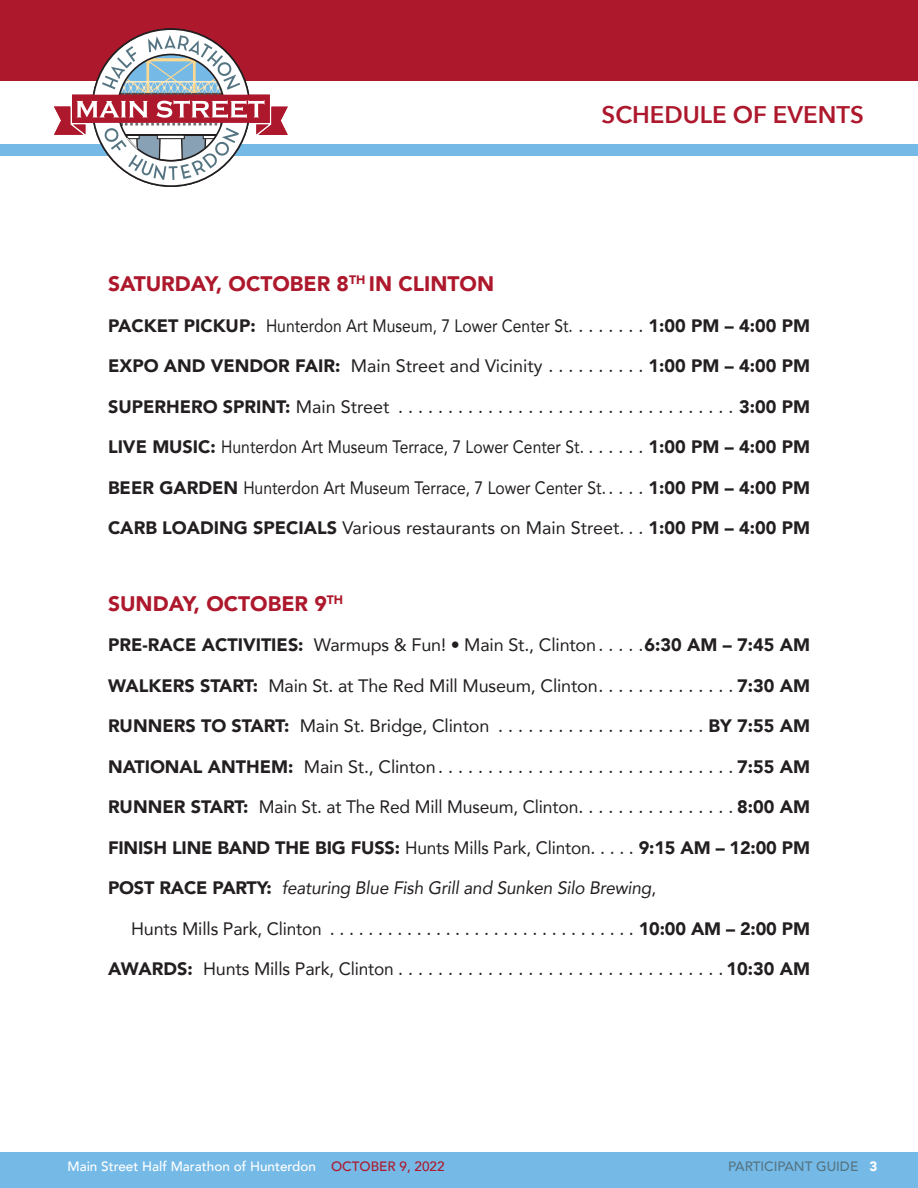
<style>
.page{position:relative;width:918px;height:1188px;background:#fff}
.page>*{position:absolute;margin:0;border:0;box-sizing:border-box;transform-origin:0 0}
.t1{font:600 24px "Avenir Next";color:#ad182c}
.t2{font:900 21px "Avenir";color:#ad182c}
.t3{font:18px "Avenir";letter-spacing:-.01em;color:#231f20}
.t4{font:18px "Avenir";letter-spacing:-.01em;color:#231f20;scale:.87 1}
.t5{font:900 18px "Avenir";color:#231f20}
.t6{font:italic 18px "Avenir";letter-spacing:-.01em;color:#231f20;scale:.96 1}
.t7{font:500 13.5px "Avenir";color:#fff}
.t8{font:500 13.5px "Avenir";color:#557482}
.s1{font-weight:900}
.s2{font-weight:400}
.s3{font-weight:900;font-style:normal}
.s4{font-style:normal}
.s5{color:#ad182c}
.s6{font-weight:900;color:#fff}
</style>
<div class="page">
<div style="left:0;top:144px;width:918px;height:12px;background:#75bae7"></div>
<div style="left:0;top:0;width:918px;height:81px;background:#ad182c"></div>
<div style="left:0;top:1152px;width:918px;height:36px;background:#75bae7"></div>
<svg style="left:54px;top:35px;width:234px;height:152px"></svg>
<p class="t1" style="left:602px;top:94px;width:264px">SCHEDULE OF EVENTS</p>
<p class="t2" style="left:108px;top:266px;width:388px">SATURDAY, OCTOBER 8<sup>TH</sup> IN CLINTON</p>
<p class="t4" style="left:108px;top:311px;width:808px"><span class="s1">PACKET PICKUP:</span> Hunterdon Art Museum, 7 Lower Center St. . . . . . . . <span class="s1">1:00 PM – 4:00 PM</span></p>
<p class="t5" style="left:108px;top:350px;width:703px">EXPO AND VENDOR FAIR: <span class="s2">Main Street and Vicinity . . . . . . . . . .</span> 1:00 PM – 4:00 PM</p>
<p class="t3" style="left:108px;top:392px;width:703px"><span class="s1">SUPERHERO SPRINT:</span> Main Street . . . . . . . . . . . . . . . . . . . . . . . . . . . . . . . . . . <span class="s1">3:00 PM</span></p>
<p class="t4" style="left:108px;top:432px;width:808px"><span class="s1">LIVE MUSIC:</span> Hunterdon Art Museum Terrace, 7 Lower Center St. . . . . . . <span class="s1">1:00 PM – 4:00 PM</span></p>
<p class="t4" style="left:108px;top:473px;width:808px"><span class="s1">BEER GARDEN</span> Hunterdon Art Museum Terrace, 7 Lower Center St. . . . . <span class="s1">1:00 PM – 4:00 PM</span></p>
<p class="t3" style="left:108px;top:513px;width:703px"><span class="s1">CARB LOADING SPECIALS</span> Various restaurants on Main Street. . . <span class="s1">1:00 PM – 4:00 PM</span></p>
<p class="t2" style="left:108px;top:585px;width:237px">SUNDAY, OCTOBER 9<sup>TH</sup></p>
<p class="t5" style="left:108px;top:629px;width:704px">PRE-RACE ACTIVITIES: <span class="s2">Warmups &amp; Fun! • Main St., Clinton . . . .</span> 6:30 AM – 7:45 AM</p>
<p class="t3" style="left:108px;top:671px;width:703px"><span class="s1">WALKERS START:</span> Main St. at The Red Mill Museum, Clinton . . . . . . . . . . . . . <span class="s1">7:30 AM</span></p>
<p class="t3" style="left:108px;top:711px;width:704px"><span class="s1">RUNNERS TO START:</span> Main St. Bridge, Clinton . . . . . . . . . . . . . . . . . . . . . <span class="s1">BY 7:55 AM</span></p>
<p class="t3" style="left:108px;top:752px;width:703px"><span class="s1">NATIONAL ANTHEM:</span> Main St., Clinton . . . . . . . . . . . . . . . . . . . . . . . . . . . . . <span class="s1">7:55 AM</span></p>
<p class="t3" style="left:108px;top:792px;width:703px"><span class="s1">RUNNER START:</span> Main St. at The Red Mill Museum, Clinton . . . . . . . . . . . . . . . <span class="s1">8:00 AM</span></p>
<p class="t5" style="left:108px;top:832px;width:704px">FINISH LINE BAND THE BIG FUSS: <span class="s2">Hunts Mills Park, Clinton. . . . .</span> 9:15 AM – 12:00 PM</p>
<p class="t6" style="left:108px;top:877px;width:572px"><span class="s3">POST RACE PARTY:</span> featuring Blue Fish Grill and Sunken Silo Brewing<span class="s4">,</span></p>
<p class="t3" style="left:131px;top:914px;width:680px">Hunts Mills Park, Clinton . . . . . . . . . . . . . . . . . . . . . . . . . . . . . . . . <span class="s1">10:00 AM – 2:00 PM</span></p>
<p class="t3" style="left:108px;top:954px;width:703px"><span class="s1">AWARDS:</span> Hunts Mills Park, Clinton . . . . . . . . . . . . . . . . . . . . . . . . . . . . . . . . <span class="s1">10:30 AM</span></p>
<p class="t7" style="left:68px;top:1155px;width:379px">Main Street Half Marathon of Hunterdon <span class="s5">OCTOBER 9, 2022</span></p>
<p class="t8" style="left:728px;top:1155px;width:151px">PARTICIPANT GUIDE <span class="s6">3</span></p>
</div>
